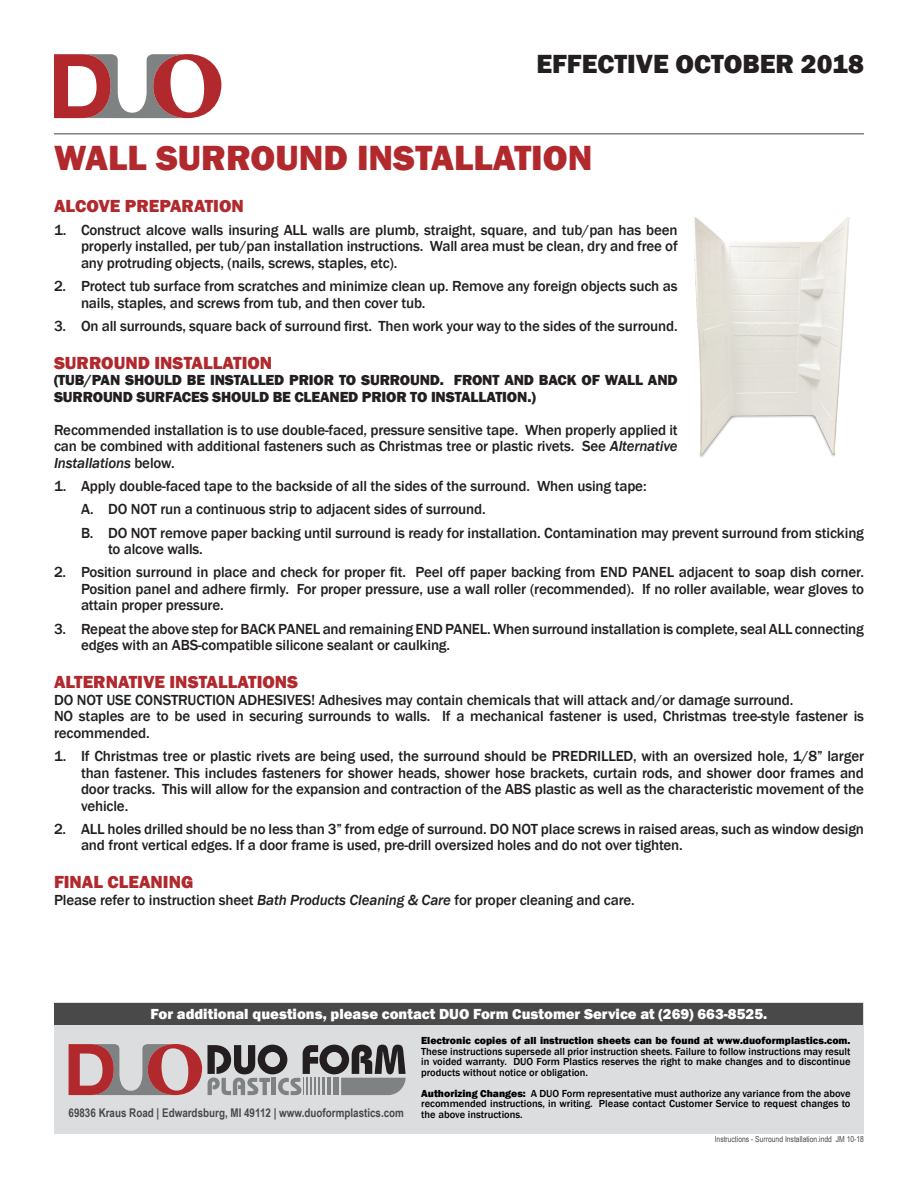
<style>
.page{position:relative;width:918px;height:1188px;background:#fff}
.page>*{position:absolute;margin:0;border:0;box-sizing:border-box;transform-origin:0 0}
.t1{font:800 36px "Franklin Gothic";color:#b1282d}
.t2{font:800 27px "Franklin Gothic";color:#231f20}
.t3{font:800 18px "Franklin Gothic";color:#b1282d}
.t4{font:500 15px/16.5px "Franklin Gothic";letter-spacing:-.01em;color:#231f20}
.t5{font:800 15px/16.5px "Franklin Gothic";letter-spacing:-.01em;color:#231f20}
.t6{font:800 15px "Franklin Gothic";color:#fff}
.t7{font:700 12px "Arial Narrow";color:#484948}
.t8{font:500 10.5px/10.5px "Franklin Gothic";color:#000;text-align:justify}
.t9{font:800 10.5px "Franklin Gothic";color:#000}
.t10{font:8.25px "Arial Narrow";color:#484948}
.s1{font-style:italic}
.s2{font-weight:800}
</style>
<div class="page">
<div style="left:54px;top:1002px;width:810px;height:132px;background:#dcdddf"></div>
<svg style="left:69px;top:1044px;width:133px;height:51px"></svg>
<svg style="left:208px;top:1045px;width:198px;height:50px"></svg>
<hr style="left:54px;top:133px;width:810px;height:2px;background:#808285">
<svg style="left:54px;top:54px;width:167px;height:64px"></svg>
<div style="left:55px;top:1003px;width:808px;height:22px;background:#484948"></div>
<img style="left:694px;top:217px;width:156px;height:240px">
<h2 class="t2" style="left:536px;top:46px;width:329px">EFFECTIVE OCTOBER 2018</h2>
<h1 class="t1" style="left:54px;top:135px;width:540px">WALL SURROUND INSTALLATION</h1>
<p class="t3" style="left:54px;top:194px;width:191px">ALCOVE PREPARATION</p>
<p class="t4" style="left:81px;top:222px;width:598px;text-align:justify;text-indent:-27px">1. Construct alcove walls insuring ALL walls are plumb, straight, square, and tub/pan has been properly installed, per tub/pan installation instructions. Wall area must be clean, dry and free of any protruding objects, (nails, screws, staples, etc).</p>
<p class="t4" style="left:81px;top:278px;width:598px;text-indent:-27px">2. Protect tub surface from scratches and minimize clean up. Remove any foreign objects such as nails, staples, and screws from tub, and then cover tub.</p>
<p class="t4" style="left:54px;top:318px;width:625px">3. On all surrounds, square back of surround first. Then work your way to the sides of the surround.</p>
<p class="t3" style="left:54px;top:351px;width:220px">SURROUND INSTALLATION</p>
<p class="t5" style="left:54px;top:372px;width:625px">(TUB/PAN SHOULD BE INSTALLED PRIOR TO SURROUND. FRONT AND BACK OF WALL AND<br>SURROUND SURFACES SHOULD BE CLEANED PRIOR TO INSTALLATION.)</p>
<p class="t4" style="left:54px;top:422px;width:625px;text-align:justify">Recommended installation is to use double-faced, pressure sensitive tape. When properly applied it can be combined with additional fasteners such as Christmas tree or plastic rivets. See <span class="s1">Alternative Installations</span> below.</p>
<p class="t4" style="left:81px;top:475px;width:785px;line-height:23.2px;text-indent:-27px">1. Apply double-faced tape to the backside of all the sides of the surround. When using tape:<br>A. DO NOT run a continuous strip to adjacent sides of surround.<br>B. DO NOT remove paper backing until surround is ready for installation. Contamination may prevent surround from sticking</p>
<p class="t4" style="left:108px;top:541px;width:96px">to alcove walls.</p>
<p class="t4" style="left:81px;top:564px;width:785px;text-align:justify;text-indent:-27px">2. Position surround in place and check for proper fit. Peel off paper backing from END PANEL adjacent to soap dish corner.<br>Position panel and adhere firmly. For proper pressure, use a wall roller (recommended). If no roller available, wear gloves to attain proper pressure.</p>
<p class="t4" style="left:81px;top:621px;width:785px;text-indent:-27px">3. Repeat the above step for BACK PANEL and remaining END PANEL. When surround installation is complete, seal ALL connecting edges with an ABS-compatible silicone sealant or caulking.</p>
<p class="t3" style="left:54px;top:671px;width:246px">ALTERNATIVE INSTALLATIONS</p>
<p class="t4" style="left:54px;top:692px;width:812px">DO NOT USE CONSTRUCTION ADHESIVES! Adhesives may contain chemicals that will attack and/or damage surround.<br>NO staples are to be used in securing surrounds to walls. If a mechanical fastener is used, Christmas tree-style fastener is recommended.</p>
<p class="t4" style="left:81px;top:748px;width:785px;text-align:justify;text-indent:-27px">1. If Christmas tree or plastic rivets are being used, the surround should be PREDRILLED, with an oversized hole, 1/8” larger than fastener. This includes fasteners for shower heads, shower hose brackets, curtain rods, and shower door frames and door tracks. This will allow for the expansion and contraction of the ABS plastic as well as the characteristic movement of the vehicle.</p>
<p class="t4" style="left:81px;top:821px;width:785px;text-indent:-27px">2. ALL holes drilled should be no less than 3” from edge of surround. DO NOT place screws in raised areas, such as window design and front vertical edges. If a door frame is used, pre-drill oversized holes and do not over tighten.</p>
<p class="t3" style="left:54px;top:871px;width:141px">FINAL CLEANING</p>
<p class="t4" style="left:54px;top:892px;width:582px">Please refer to instruction sheet <span class="s1">Bath Products Cleaning &amp; Care</span> for proper cleaning and care.</p>
<p class="t6" style="left:151px;top:1004px;width:618px">For additional questions, please contact DUO Form Customer Service at (269) 663-8525.</p>
<p class="t7" style="left:69px;top:1104px;width:337px">69836 Kraus Road | Edwardsburg, MI 49112 | www.duoformplastics.com</p>
<p class="t9" style="left:421px;top:1034px;width:431px">Electronic copies of all instruction sheets can be found at www.duoformplastics.com.</p>
<p class="t8" style="left:421px;top:1046px;width:431px">These instructions supersede all prior instruction sheets. Failure to follow instructions may result in voided warranty. DUO Form Plastics reserves the right to make changes and to discontinue products without notice or obligation.</p>
<p class="t8" style="left:421px;top:1088px;width:431px"><span class="s2">Authorizing Changes:</span> A DUO Form representative must authorize any variance from the above recommended instructions, in writing. Please contact Customer Service to request changes to the above instructions.</p>
<p class="t10" style="left:715px;top:1133px;width:151px">Instructions - Surround Installation.indd JM 10-18</p>
</div>
